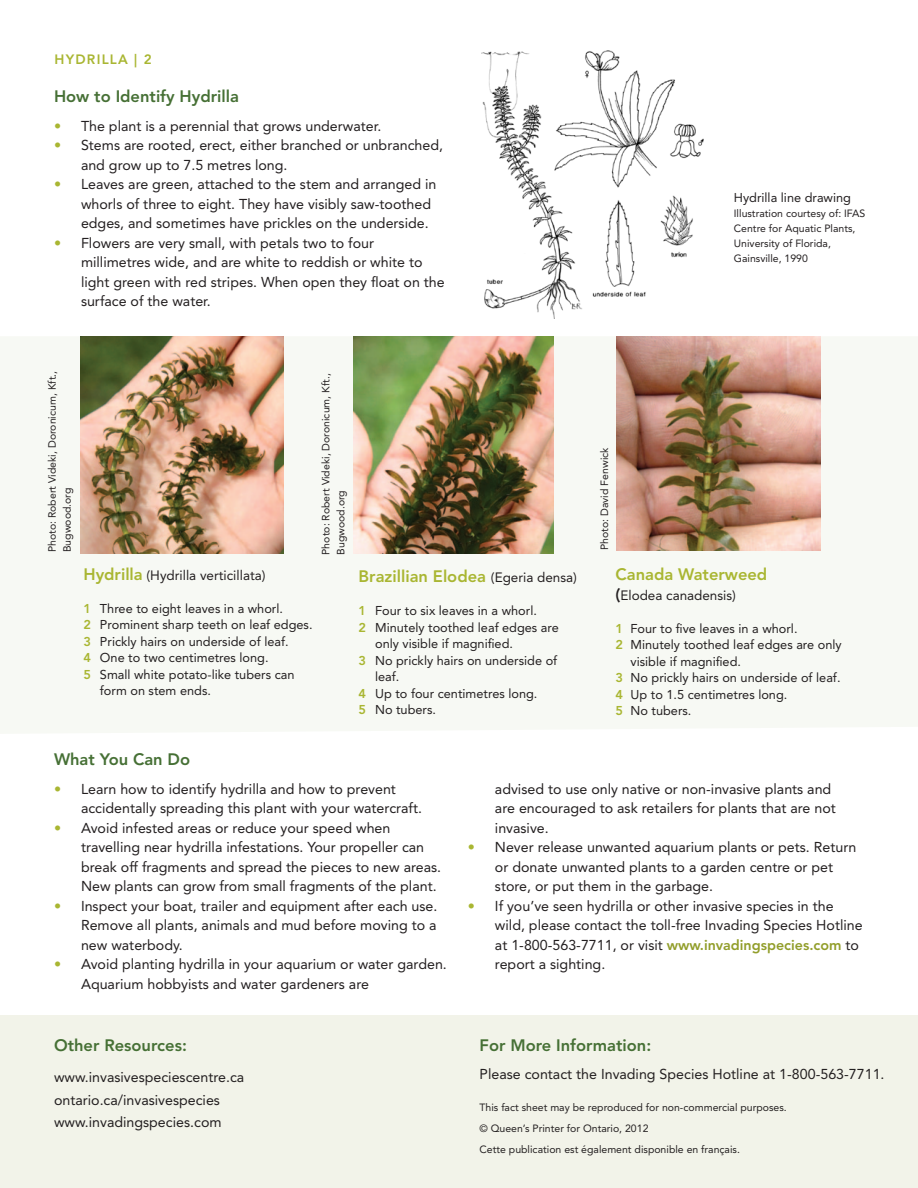
<style>
.page{position:relative;width:918px;height:1188px;background:#fff}
.page>*{position:absolute;margin:0;border:0;box-sizing:border-box;transform-origin:0 0}
.t1{font:800 16.5px "Avenir LT Std";color:#467035}
.t2{font:800 16.5px "Avenir LT Std";color:#a9b632}
.t3{font:14.25px/19.5px "Avenir LT Std";color:#231f20}
.t4{font:13.5px "Avenir LT Std";color:#231f20}
.t5{font:800 13.5px "Avenir LT Std";letter-spacing:.09em;color:#a9b632}
.t6{font:12.75px/16.5px "Avenir LT Std";color:#231f20}
.t7{font:10.5px/15px "Avenir LT Std";color:#231f20}
.s1{color:#a9b632}
.s2{font-weight:800;font-size:16.5px;color:#a9b632}
.s3{font-weight:800;color:#a9b632}
.s4{font-weight:400;font-size:13.5px;color:#231f20}
.s5{font-weight:800;font-size:16.5px}
.s6{font-weight:800;color:#929e2b}
</style>
<div class="page">
<div style="left:0;top:336px;width:918px;height:397px;background:#f7f9f4"></div>
<div style="left:0;top:1016px;width:918px;height:172px;background:#f2f3e9"></div>
<img style="left:481px;top:50px;width:223px;height:268px">
<img style="left:81px;top:336px;width:203px;height:217px">
<img style="left:354px;top:336px;width:200px;height:218px">
<img style="left:617px;top:336px;width:204px;height:215px">
<p class="t5" style="left:55px;top:52px;width:99px">HYDRILLA | 2</p>
<p class="t1" style="left:54px;top:87px;width:186px">How to Identify Hydrilla</p>
<p class="t3" style="left:54px;top:116px;width:329px"><span class="s1">•</span> The plant is a perennial that grows underwater.</p>
<p class="t3" style="left:81px;top:135px;width:364px;text-indent:-27px"><span class="s1">•</span> Stems are rooted, erect, either branched or unbranched, and grow up to 7.5 metres long.</p>
<p class="t3" style="left:81px;top:174px;width:357px;text-indent:-27px"><span class="s1">•</span> Leaves are green, attached to the stem and arranged in whorls of three to eight. They have visibly saw-toothed edges, and sometimes have prickles on the underside.</p>
<p class="t3" style="left:81px;top:233px;width:365px;text-indent:-27px"><span class="s1">•</span> Flowers are very small, with petals two to four millimetres wide, and are white to reddish or white to light green with red stripes. When open they float on the surface of the water.</p>
<p class="t6" style="left:734px;top:190px;width:119px">Hydrilla line drawing</p>
<p class="t7" style="left:734px;top:206px;width:133px">Illustration courtesy of: IFAS<br>Centre for Aquatic Plants,<br>University of Florida,</p>
<p class="t7" style="left:734px;top:251px;width:76px">Gainsville, 1990</p>
<p class="t7" style="left:45px;top:552px;width:183px;rotate:-90deg">Photo: Robert Videki, Doronicum, Kft.,</p>
<p class="t7" style="left:60px;top:552px;width:66px;rotate:-90deg">Bugwood.org</p>
<p class="t4" style="left:83px;top:567px;width:184px"><span class="s2">Hydrilla</span> (Hydrilla verticillata)</p>
<p class="t6" style="left:83px;top:600px;width:201px"><span class="s3">1</span> Three to eight leaves in a whorl.</p>
<p class="t6" style="left:83px;top:617px;width:231px"><span class="s3">2</span> Prominent sharp teeth on leaf edges.</p>
<p class="t6" style="left:83px;top:633px;width:207px"><span class="s3">3</span> Prickly hairs on underside of leaf.</p>
<p class="t6" style="left:83px;top:650px;width:187px"><span class="s3">4</span> One to two centimetres long.</p>
<p class="t6" style="left:100px;top:666px;width:196px;text-indent:-16px"><span class="s3">5</span> Small white potato-like tubers can form on stem ends.</p>
<p class="t7" style="left:318px;top:555px;width:183px;rotate:-90deg">Photo: Robert Videki, Doronicum, Kft.,</p>
<p class="t7" style="left:333px;top:555px;width:66px;rotate:-90deg">Bugwood.org</p>
<p class="t2" style="left:359px;top:567px;width:220px">Brazillian Elodea <span class="s4">(Egeria densa)</span></p>
<p class="t6" style="left:359px;top:603px;width:180px"><span class="s3">1</span> Four to six leaves in a whorl.</p>
<p class="t6" style="left:375px;top:619px;width:185px;text-indent:-16px"><span class="s3">2</span> Minutely toothed leaf edges are only visible if magnified.</p>
<p class="t6" style="left:375px;top:652px;width:184px;text-indent:-16px"><span class="s3">3</span> No prickly hairs on underside of leaf.</p>
<p class="t6" style="left:359px;top:685px;width:180px"><span class="s3">4</span> Up to four centimetres long.</p>
<p class="t6" style="left:359px;top:702px;width:79px"><span class="s3">5</span> No tubers.</p>
<p class="t7" style="left:597px;top:550px;width:104px;rotate:-90deg">Photo: David Fenwick</p>
<p class="t2" style="left:616px;top:564px;width:153px">Canada Waterweed</p>
<p class="t4" style="left:616px;top:587px;width:122px"><span class="s5">(</span>Elodea canadensis)</p>
<p class="t6" style="left:616px;top:620px;width:184px"><span class="s3">1</span> Four to five leaves in a whorl.</p>
<p class="t6" style="left:631px;top:636px;width:213px;text-indent:-15px"><span class="s3">2</span> Minutely toothed leaf edges are only visible if magnified.</p>
<p class="t6" style="left:616px;top:669px;width:227px"><span class="s3">3</span> No prickly hairs on underside of leaf.</p>
<p class="t6" style="left:616px;top:686px;width:173px"><span class="s3">4</span> Up to 1.5 centimetres long.</p>
<p class="t6" style="left:616px;top:702px;width:77px"><span class="s3">5</span> No tubers.</p>
<p class="t1" style="left:54px;top:750px;width:138px">What You Can Do</p>
<p class="t3" style="left:81px;top:779px;width:343px;text-indent:-27px"><span class="s1">•</span> Learn how to identify hydrilla and how to prevent accidentally spreading this plant with your watercraft.</p>
<p class="t3" style="left:81px;top:818px;width:362px;text-indent:-27px"><span class="s1">•</span> Avoid infested areas or reduce your speed when travelling near hydrilla infestations. Your propeller can break off fragments and spread the pieces to new areas.<br>New plants can grow from small fragments of the plant.</p>
<p class="t3" style="left:81px;top:896px;width:358px;text-align:justify;text-indent:-27px"><span class="s1">•</span> Inspect your boat, trailer and equipment after each use.<br>Remove all plants, animals and mud before moving to a new waterbody.</p>
<p class="t3" style="left:81px;top:955px;width:367px;text-indent:-27px"><span class="s1">•</span> Avoid planting hydrilla in your aquarium or water garden.<br>Aquarium hobbyists and water gardeners are</p>
<p class="t1" style="left:54px;top:1035px;width:134px">Other Resources:</p>
<p class="t3" style="left:54px;top:1068px;width:192px">www.invasivespeciescentre.ca</p>
<p class="t3" style="left:54px;top:1090px;width:168px">ontario.ca/invasivespecies</p>
<p class="t3" style="left:54px;top:1113px;width:169px">www.invadingspecies.com</p>
<p class="t3" style="left:495px;top:779px;width:342px">advised to use only native or non-invasive plants and are encouraged to ask retailers for plants that are not invasive.</p>
<p class="t3" style="left:495px;top:838px;width:363px;text-indent:-27px"><span class="s1">•</span> Never release unwanted aquarium plants or pets. Return or donate unwanted plants to a garden centre or pet store, or put them in the garbage.</p>
<p class="t3" style="left:495px;top:896px;width:369px;text-indent:-27px"><span class="s1">•</span> If you’ve seen hydrilla or other invasive species in the wild, please contact the toll-free Invading Species Hotline at 1-800-563-7711, or visit <span class="s6">www.invadingspecies.com</span> to report a sighting.</p>
<p class="t1" style="left:480px;top:1035px;width:173px">For More Information:</p>
<p class="t3" style="left:480px;top:1065px;width:407px">Please contact the Invading Species Hotline at 1-800-563-7711.</p>
<p class="t7" style="left:480px;top:1100px;width:309px">This fact sheet may be reproduced for non-commercial purposes.</p>
<p class="t7" style="left:480px;top:1121px;width:170px">© Queen’s Printer for Ontario, 2012</p>
<p class="t7" style="left:480px;top:1142px;width:262px">Cette publication est également disponible en français.</p>
</div>
